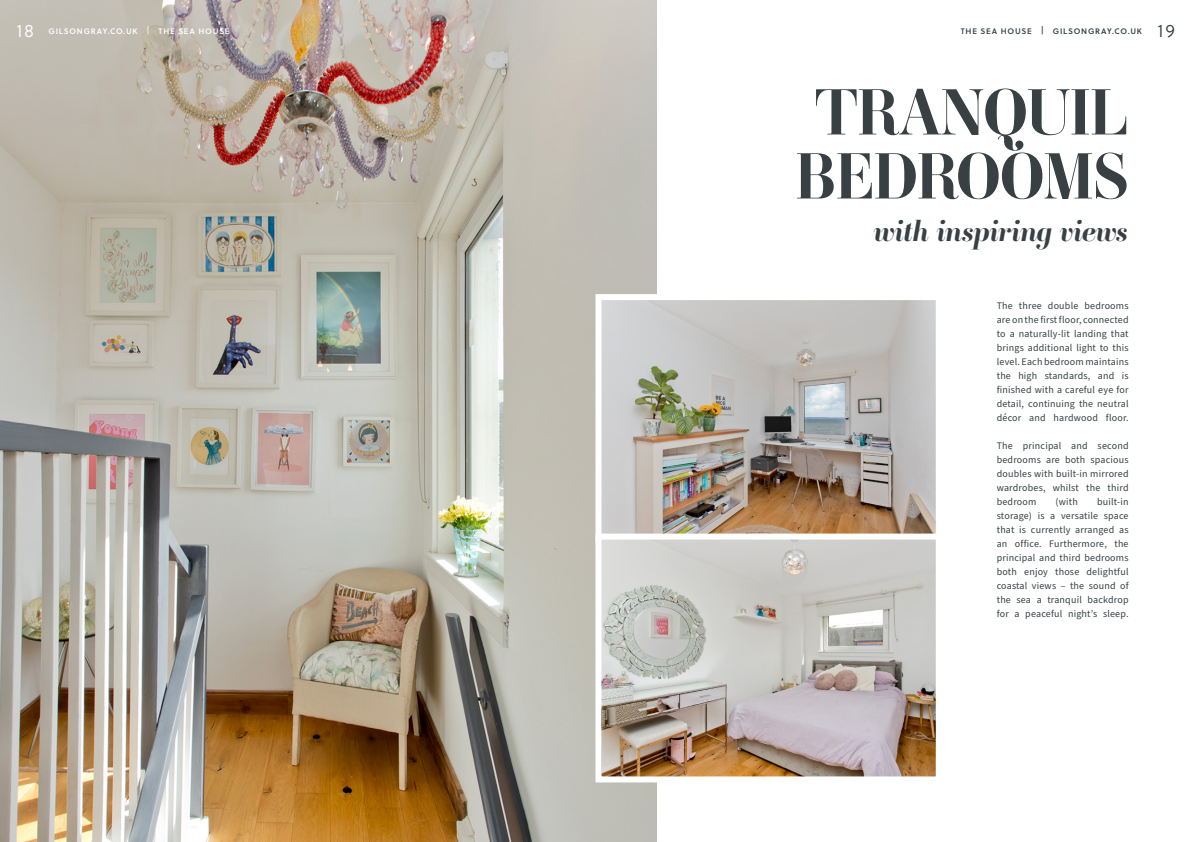
<style>
.page{position:relative;width:1191px;height:842px;background:#fff}
.page>*{position:absolute;margin:0;border:0;box-sizing:border-box;transform-origin:0 0}
.t1{font:700 64px "Ambroise Std";letter-spacing:-.02em;color:#384044}
.t2{font:italic 700 30px "Ambroise Std";letter-spacing:-.01em;color:#384044}
.t3{font:300 18px "Soleil";color:#fff}
.t4{font:300 18px "Soleil";color:#384044}
.t5{font:10px/14px "Source Sans Pro";letter-spacing:.02em;color:#384044;text-align:justify}
.t6{font:8px "Soleil Sb";letter-spacing:.1em;color:#fff}
.t7{font:8px "Soleil Sb";letter-spacing:.1em;color:#384044}
.s1{font-family:"Soleil"}
</style>
<div class="page">
<img style="left:0;top:0;width:656px;height:842px">
<img style="left:602px;top:301px;width:332px;height:233px">
<div style="left:595px;top:294px;width:346px;height:249px;border:6px solid #fff"></div>
<img style="left:602px;top:541px;width:332px;height:234px">
<div style="left:595px;top:534px;width:346px;height:248px;border:6px solid #fff"></div>
<h3 class="t3" style="left:16px;top:18px;width:19px">18</h3>
<p class="t6" style="left:49px;top:25px;width:183px">GILSONGRAY.CO.UK <span class="s1">|</span> THE SEA HOUSE</p>
<p class="t7" style="left:961px;top:25px;width:183px">THE SEA HOUSE | GILSONGRAY.CO.UK</p>
<h3 class="t4" style="left:1157px;top:18px;width:19px">19</h3>
<p class="t1" style="left:814px;top:72px;width:316px">TRANQUIL</p>
<p class="t1" style="left:795px;top:136px;width:335px">BEDROOMS</p>
<p class="t2" style="left:874px;top:212px;width:256px">with inspiring views</p>
<p class="t5" style="left:996px;top:299px;width:133px">The three double bedrooms are on the first floor, connected to a naturally-lit landing that brings additional light to this level. Each bedroom maintains the high standards, and is finished with a careful eye for detail, continuing the neutral décor and hardwood floor.</p>
<p class="t5" style="left:996px;top:439px;width:133px">The principal and second bedrooms are both spacious doubles with built-in mirrored wardrobes, whilst the third bedroom</p>
<p class="t5" style="left:1055px;top:495px;width:24px">(with</p>
<p class="t5" style="left:996px;top:495px;width:133px;text-indent:100px">built-in storage) is a versatile space that is currently arranged as an office. Furthermore, the principal and third bedrooms both enjoy those delightful coastal views – the sound of the sea a tranquil backdrop for a peaceful night’s sleep.</p>
</div>
